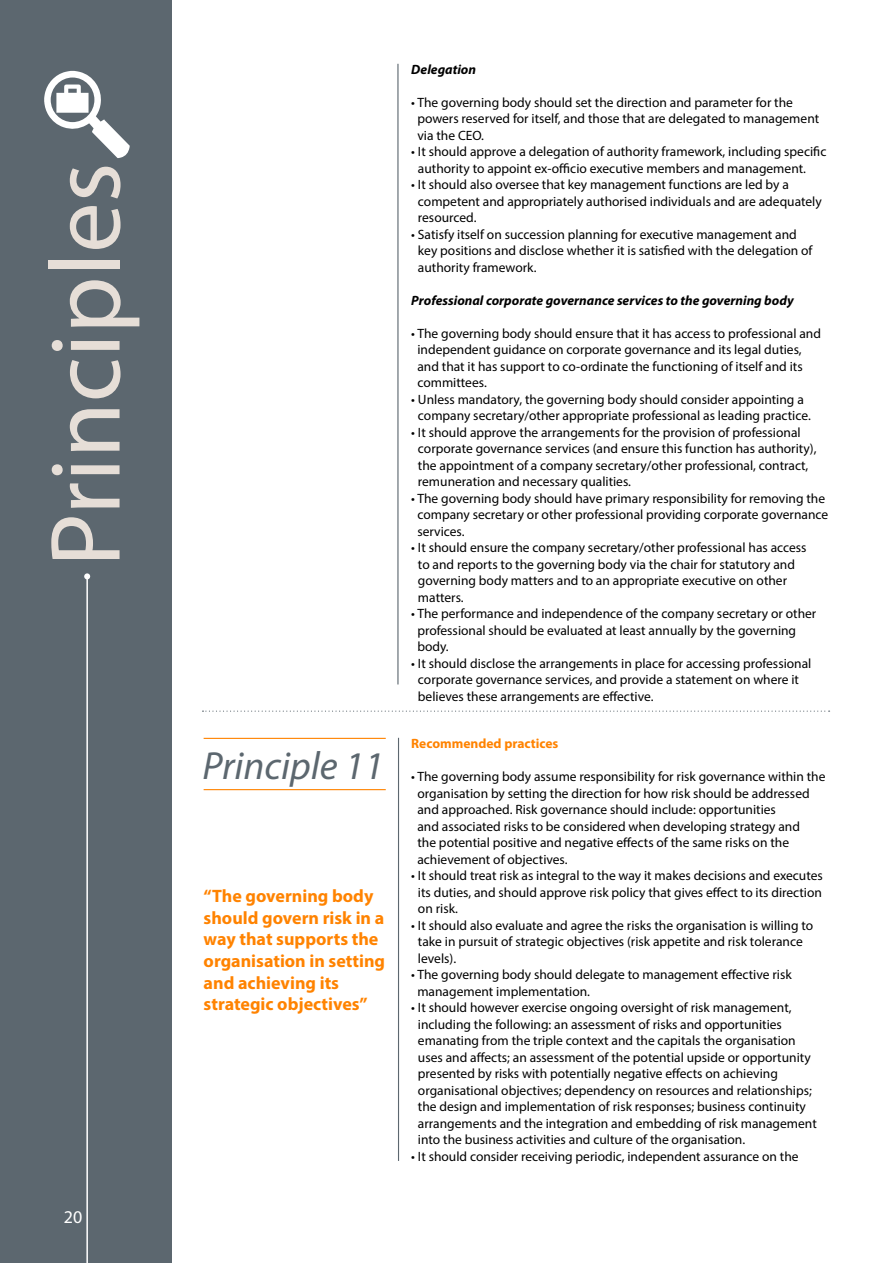
<style>
.page{position:relative;width:893px;height:1263px;background:#fff}
.page>*{position:absolute;margin:0;border:0;box-sizing:border-box;transform-origin:0 0}
.t1{font:100.5px "Myriad Pro";color:#e6ded7}
.t2{font:italic 39.3px "Myriad Pro";color:#5c676f}
.t3{font:700 18px/21.6px "Myriad Pro";color:#ff8300}
.t4{font:18px "Myriad Pro";color:#fff}
.t5{font:13.5px/16.5px "Myriad Pro";color:#000}
.t6{font:italic 700 13.5px "Myriad Pro";color:#000}
.t7{font:700 13.5px "Myriad Pro";color:#ff8300}
</style>
<div class="page">
<div style="left:0;top:0;width:172px;height:1263px;background:#5c676f"></div>
<svg style="left:44px;top:71px;width:86px;height:87px"></svg>
<hr style="left:86px;top:576px;width:2px;height:687px;background:#fff">
<svg style="left:84px;top:573px;width:6px;height:6px"></svg>
<hr style="left:398px;top:738px;width:1px;height:423px;background:#5c676f">
<hr style="left:204px;top:738px;width:182px;height:1px;background:#ff8300">
<hr style="left:204px;top:789px;width:182px;height:1px;background:#ff8300">
<hr style="left:397px;top:64px;width:1px;height:620px;background:#5c676f">
<svg style="left:202px;top:710px;width:628px;height:2px"></svg>
<h1 class="t1" style="left:24px;top:567px;width:405px;rotate:-90deg">Principles</h1>
<h3 class="t4" style="left:64px;top:1206px;width:20px">20</h3>
<h2 class="t2" style="left:203px;top:741px;width:183px">Principle 11</h2>
<h3 class="t3" style="left:204px;top:885px;width:183px">“The governing body should govern risk in a way that supports the organisation in setting and achieving its strategic objectives”</h3>
<p class="t6" style="left:411px;top:61px;width:66px">Delegation</p>
<p class="t5" style="left:417px;top:94px;width:403px;text-indent:-6px">• The governing body should set the direction and parameter for the powers reserved for itself, and those that are delegated to management via the CEO.</p>
<p class="t5" style="left:418px;top:143px;width:410px;text-indent:-7px">• It should approve a delegation of authority framework, including specific authority to appoint ex-officio executive members and management.</p>
<p class="t5" style="left:418px;top:176px;width:405px;text-indent:-7px">• It should also oversee that key management functions are led by a competent and appropriately authorised individuals and are adequately resourced.</p>
<p class="t5" style="left:418px;top:226px;width:396px;text-indent:-7px">• Satisfy itself on succession planning for executive management and key positions and disclose whether it is satisfied with the delegation of authority framework.</p>
<p class="t6" style="left:411px;top:292px;width:384px">Professional corporate governance services to the governing body</p>
<p class="t5" style="left:417px;top:325px;width:405px;text-indent:-6px">• The governing body should ensure that it has access to professional and independent guidance on corporate governance and its legal duties, and that it has support to co-ordinate the functioning of itself and its committees.</p>
<p class="t5" style="left:411px;top:391px;width:401px;text-align:center">• Unless mandatory, the governing body should consider appointing a company secretary/other appropriate professional as leading practice.</p>
<p class="t5" style="left:418px;top:424px;width:400px;text-indent:-7px">• It should approve the arrangements for the provision of professional corporate governance services (and ensure this function has authority), the appointment of a company secretary/other professional, contract, remuneration and necessary qualities.</p>
<p class="t5" style="left:417px;top:490px;width:412px;text-indent:-6px">• The governing body should have primary responsibility for removing the company secretary or other professional providing corporate governance services.</p>
<p class="t5" style="left:418px;top:539px;width:390px;text-indent:-7px">• It should ensure the company secretary/other professional has access to and reports to the governing body via the chair for statutory and governing body matters and to an appropriate executive on other matters.</p>
<p class="t5" style="left:417px;top:605px;width:400px;text-indent:-6px">• The performance and independence of the company secretary or other professional should be evaluated at least annually by the governing body.</p>
<p class="t5" style="left:418px;top:655px;width:395px;text-indent:-7px">• It should disclose the arrangements in place for accessing professional corporate governance services, and provide a statement on where it believes these arrangements are effective.</p>
<p class="t7" style="left:411px;top:735px;width:149px">Recommended practices</p>
<p class="t5" style="left:417px;top:768px;width:410px;text-indent:-6px">• The governing body assume responsibility for risk governance within the organisation by setting the direction for how risk should be addressed and approached. Risk governance should include: opportunities<br>and associated risks to be considered when developing strategy and<br>the potential positive and negative effects of the same risks on the achievement of objectives.</p>
<p class="t5" style="left:418px;top:867px;width:406px;text-align:justify;text-indent:-7px">• It should treat risk as integral to the way it makes decisions and executes its duties, and should approve risk policy that gives effect to its direction on risk.</p>
<p class="t5" style="left:418px;top:917px;width:397px;text-indent:-7px">• It should also evaluate and agree the risks the organisation is willing to take in pursuit of strategic objectives (risk appetite and risk tolerance levels).</p>
<p class="t5" style="left:417px;top:966px;width:376px;text-indent:-6px">• The governing body should delegate to management effective risk management implementation.</p>
<p class="t5" style="left:418px;top:999px;width:400px;text-indent:-7px">• It should however exercise ongoing oversight of risk management, including the following: an assessment of risks and opportunities emanating from the triple context and the capitals the organisation uses and affects; an assessment of the potential upside or opportunity presented by risks with potentially negative effects on achieving organisational objectives; dependency on resources and relationships; the design and implementation of risk responses; business continuity arrangements and the integration and embedding of risk management into the business activities and culture of the organisation.</p>
<p class="t5" style="left:411px;top:1148px;width:389px">• It should consider receiving periodic, independent assurance on the</p>
</div>
